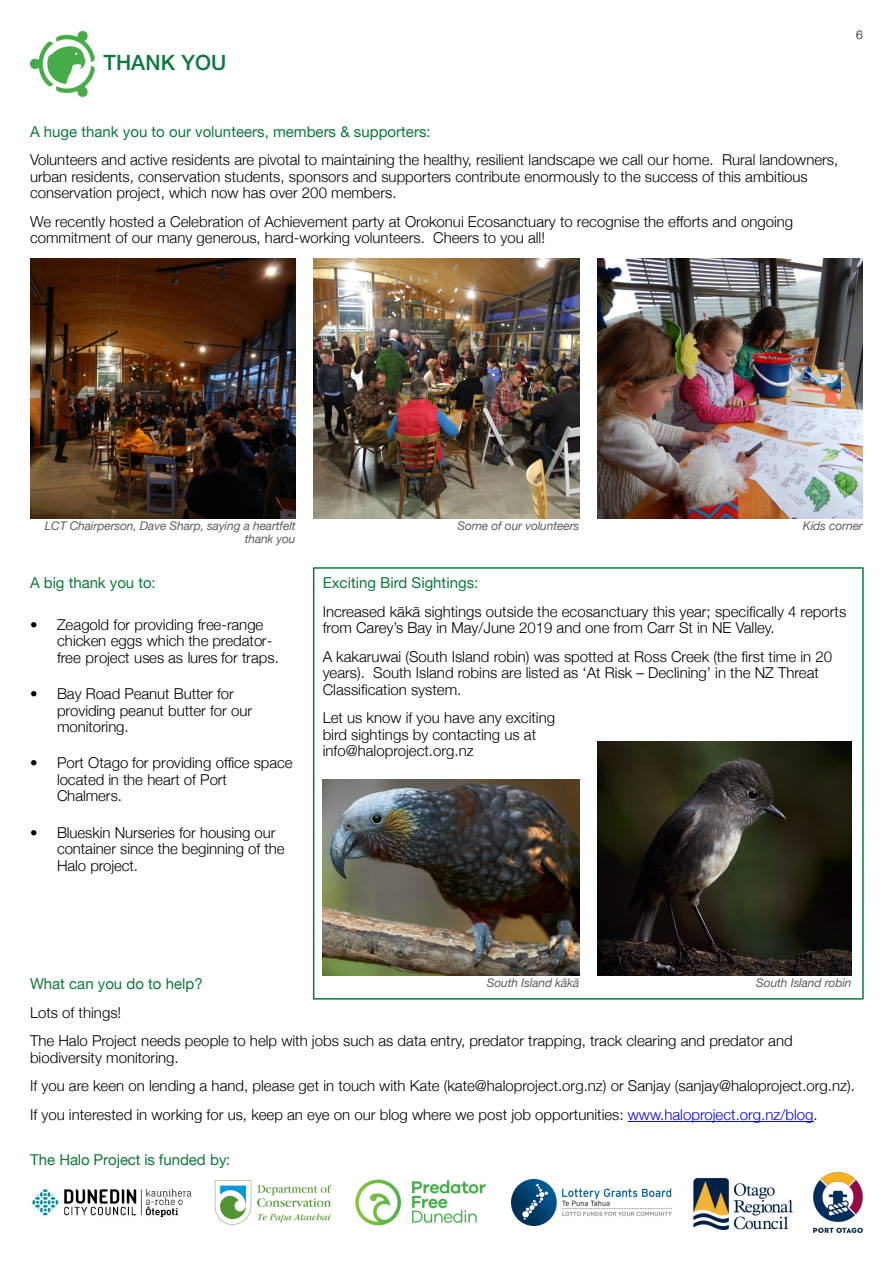
<style>
.page{position:relative;width:893px;height:1263px;background:#fff}
.page>*{position:absolute;margin:0;border:0;box-sizing:border-box;transform-origin:0 0}
.t1{font:500 21px "Helvetica Neue";letter-spacing:.005em;color:#0d793d}
.t2{font:300 15px/16.5px "Helvetica Neue";color:#000}
.t3{font:15px "Helvetica Neue";color:#0d793d}
.t4{font:italic 12px/12.6px "Helvetica Neue";letter-spacing:-.01em;color:#5e5e5e;text-align:right}
.t5{font:300 12px "Helvetica Neue";color:#000}
.s1{color:#00f}
</style>
<div class="page">
<div style="left:313px;top:567px;width:550px;height:433px;border:2px solid #0d793d"></div>
<img style="left:813px;top:1173px;width:49px;height:60px">
<img style="left:693px;top:1177px;width:99px;height:53px">
<img style="left:215px;top:1180px;width:117px;height:45px">
<img style="left:355px;top:1179px;width:131px;height:47px">
<img style="left:511px;top:1180px;width:160px;height:45px">
<img style="left:32px;top:1189px;width:160px;height:29px">
<hr style="left:627px;top:1121px;width:186px;height:1px;background:#00f">
<img style="left:322px;top:779px;width:257px;height:197px">
<img style="left:597px;top:742px;width:254px;height:234px">
<img style="left:30px;top:259px;width:265px;height:260px">
<img style="left:597px;top:259px;width:265px;height:260px">
<img style="left:30px;top:30px;width:65px;height:68px">
<img style="left:314px;top:259px;width:265px;height:260px">
<h1 class="t1" style="left:103px;top:50px;width:124px">THANK YOU</h1>
<p class="t5" style="left:856px;top:27px;width:8px">6</p>
<p class="t3" style="left:30px;top:123px;width:402px">A huge thank you to our volunteers, members &amp; supporters:</p>
<p class="t2" style="left:30px;top:152px;width:809px">Volunteers and active residents are pivotal to maintaining the healthy, resilient landscape we call our home. Rural landowners, urban residents, conservation students, sponsors and supporters contribute enormously to the success of this ambitious conservation project, which now has over 200 members.</p>
<p class="t2" style="left:30px;top:213px;width:764px">We recently hosted a Celebration of Achievement party at Orokonui Ecosanctuary to recognise the efforts and ongoing commitment of our many generous, hard-working volunteers. Cheers to you all!</p>
<p class="t4" style="left:45px;top:520px;width:252px">LCT Chairperson, Dave Sharp, saying a heartfelt thank you</p>
<p class="t4" style="left:457px;top:520px;width:123px">Some of our volunteers</p>
<p class="t4" style="left:802px;top:520px;width:62px">Kids corner</p>
<p class="t3" style="left:30px;top:574px;width:127px">A big thank you to:</p>
<p class="t2" style="left:57px;top:616px;width:223px;text-indent:-27px">• Zeagold for providing free-range chicken eggs which the predator&shy;free project uses as lures for traps.</p>
<p class="t2" style="left:57px;top:685px;width:196px;text-indent:-27px">• Bay Road Peanut Butter for providing peanut butter for our monitoring.</p>
<p class="t2" style="left:57px;top:754px;width:237px;text-indent:-27px">• Port Otago for providing office space located in the heart of Port<br>Chalmers.</p>
<p class="t2" style="left:57px;top:824px;width:229px;text-indent:-27px">• Blueskin Nurseries for housing our container since the beginning of the<br>Halo project.</p>
<p class="t3" style="left:322px;top:574px;width:157px">Exciting Bird Sightings:</p>
<p class="t2" style="left:322px;top:603px;width:525px">Increased kākā sightings outside the ecosanctuary this year; specifically 4 reports from Carey’s Bay in May/June 2019 and one from Carr St in NE Valley.</p>
<p class="t2" style="left:322px;top:648px;width:511px">A kakaruwai (South Island robin) was spotted at Ross Creek (the first time in 20 years). South Island robins are listed as ‘At Risk – Declining’ in the NZ Threat<br>Classification system.</p>
<p class="t2" style="left:322px;top:709px;width:234px">Let us know if you have any exciting bird sightings by contacting us at info@haloproject.org.nz</p>
<p class="t3" style="left:30px;top:975px;width:174px">What can you do to help?</p>
<p class="t2" style="left:30px;top:998px;width:764px;line-height:28.5px">Lots of things!<br>The Halo Project needs people to help with jobs such as data entry, predator trapping, track clearing and predator and</p>
<p class="t2" style="left:30px;top:1043px;width:826px;line-height:28.5px">biodiversity monitoring.<br>If you are keen on lending a hand, please get in touch with Kate (kate@haloproject.org.nz) or Sanjay (sanjay@haloproject.org.nz).<br>If you interested in working for us, keep an eye on our blog where we post job opportunities: <span class="s1">www.haloproject.org.nz/blog</span>.</p>
<p class="t4" style="left:487px;top:977px;width:94px">South Island kākā</p>
<p class="t4" style="left:756px;top:977px;width:97px">South Island robin</p>
<p class="t3" style="left:30px;top:1151px;width:202px">The Halo Project is funded by:</p>
</div>
